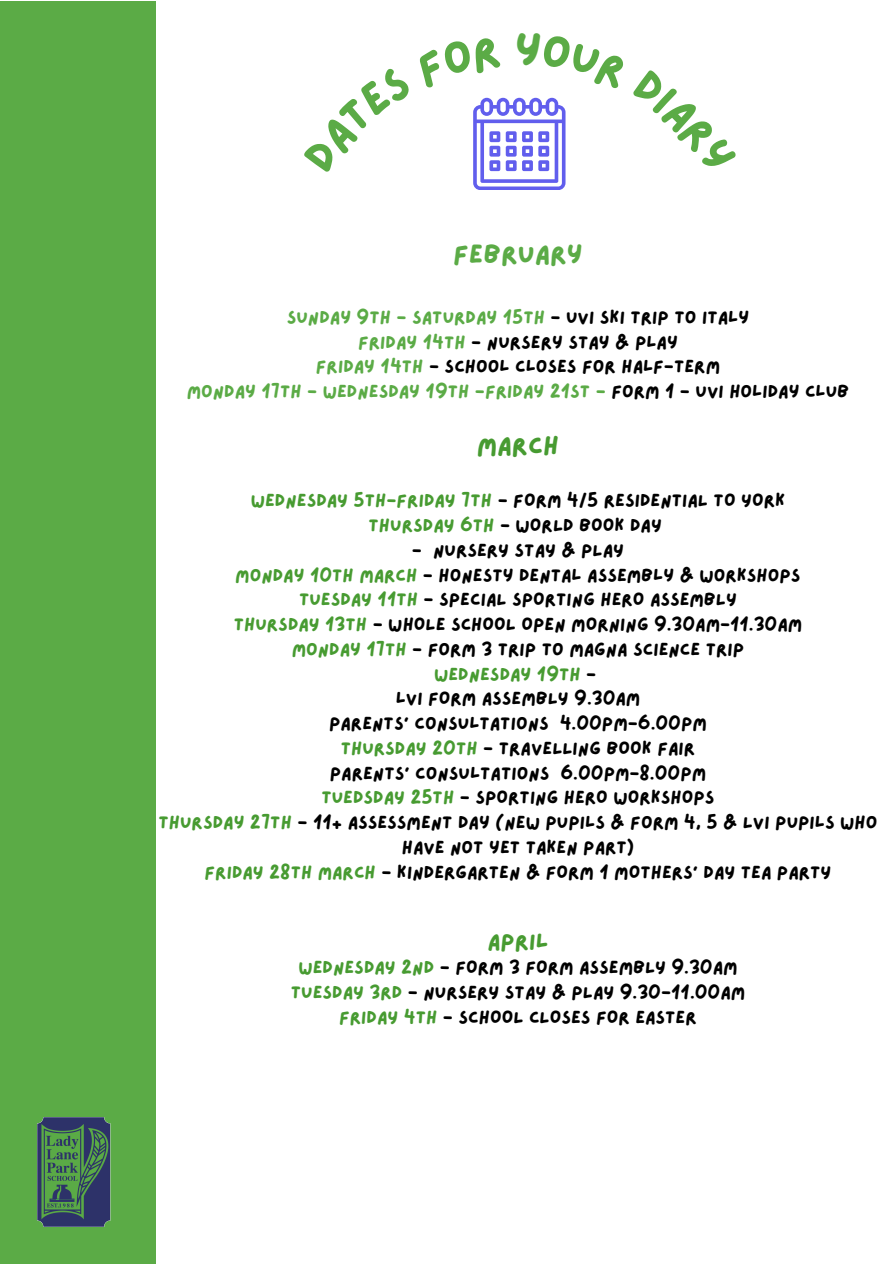
<style>
.page{position:relative;width:894px;height:1264px;background:#fff}
.page>*{position:absolute;margin:0;border:0;box-sizing:border-box;transform-origin:0 0}
.t1{font:26.55px "Lazydog";color:#5bab46}
.t2{font:25.5px "Lazydog";color:#479b31}
.t3{font:22.5px "Lazydog";color:#479b31}
.t4{font:18px/24.8px "Lazydog";color:#000;text-align:center}
.t5{font:18px "Lazydog";color:#5bab46}
.s1{color:#000}
.s2{color:#5bab46}
.s3{color:#479b31}
</style>
<div class="page">
<div style="left:0;top:1px;width:155px;height:1262px;background:#5bab46"></div>
<img style="left:38px;top:1117px;width:73px;height:109px">
<svg style="left:473px;top:97px;width:93px;height:93px"></svg>
<p class="t1" style="left:453px;top:241px;width:131px">FEBRUARY</p>
<p class="t5" style="left:287px;top:308px;width:464px">SUNDAY 9TH - SATURDAY 15TH <span class="s1">- UVI SKI TRIP TO ITALY</span></p>
<p class="t4" style="left:358px;top:330px;width:321px"><span class="s2">FRIDAY 14TH</span> - NURSERY STAY &amp; PLAY</p>
<p class="t4" style="left:316px;top:355px;width:405px"><span class="s2">FRIDAY 14TH</span> - SCHOOL CLOSES FOR HALF-TERM</p>
<p class="t5" style="left:187px;top:383px;width:664px">MONDAY 17TH - WEDNESDAY 19TH -FRIDAY 21ST - <span class="s1">FORM 1 - UVI HOLIDAY CLUB</span></p>
<p class="t2" style="left:477px;top:434px;width:84px">MARCH</p>
<p class="t4" style="left:251px;top:489px;width:535px"><span class="s3">WEDNESDAY 5TH-FRIDAY 7TH</span> - FORM 4/5 RESIDENTIAL TO YORK</p>
<p class="t4" style="left:368px;top:514px;width:295px"><span class="s3">THURSDAY 6TH</span> - WORLD BOOK DAY</p>
<p class="t4" style="left:412px;top:538px;width:213px">- NURSERY STAY &amp; PLAY</p>
<p class="t4" style="left:235px;top:563px;width:566px"><span class="s3">MONDAY 10TH MARCH</span> - HONESTY DENTAL ASSEMBLY &amp; WORKSHOPS</p>
<p class="t4" style="left:299px;top:588px;width:439px"><span class="s3">TUESDAY 11TH</span> - SPECIAL SPORTING HERO ASSEMBLY</p>
<p class="t4" style="left:234px;top:613px;width:569px"><span class="s3">THURSDAY 13TH</span> - WHOLE SCHOOL OPEN MORNING 9.30AM-11.30AM</p>
<p class="t4" style="left:158px;top:637px;width:720px"><span class="s3">MONDAY 17TH</span> - FORM 3 TRIP TO MAGNA SCIENCE TRIP<br><span class="s3">WEDNESDAY 19TH</span> -<br>LVI FORM ASSEMBLY 9.30AM<br>PARENTS’ CONSULTATIONS 4.00PM-6.00PM<br><span class="s3">THURSDAY 20TH</span> - TRAVELLING BOOK FAIR<br>PARENTS’ CONSULTATIONS 6.00PM-8.00PM<br><span class="s3">TUEDSDAY 25TH</span> - SPORTING HERO WORKSHOPS<br><span class="s3">THURSDAY 27TH</span> - 11+ ASSESSMENT DAY (NEW PUPILS &amp; FORM 4, 5 &amp; LVI PUPILS WHO HAVE NOT YET TAKEN PART)<br><span class="s3">FRIDAY 28TH MARCH</span> - KINDERGARTEN &amp; FORM 1 MOTHERS’ DAY TEA PARTY</p>
<p class="t3" style="left:487px;top:930px;width:62px">APRIL</p>
<p class="t4" style="left:291px;top:956px;width:455px"><span class="s3">WEDNESDAY 2ND</span> - FORM 3 FORM ASSEMBLY 9.30AM<br><span class="s3">TUESDAY 3RD</span> - NURSERY STAY &amp; PLAY 9.30-11.00AM<br><span class="s3">FRIDAY 4TH</span> - SCHOOL CLOSES FOR EASTER</p>
</div>
